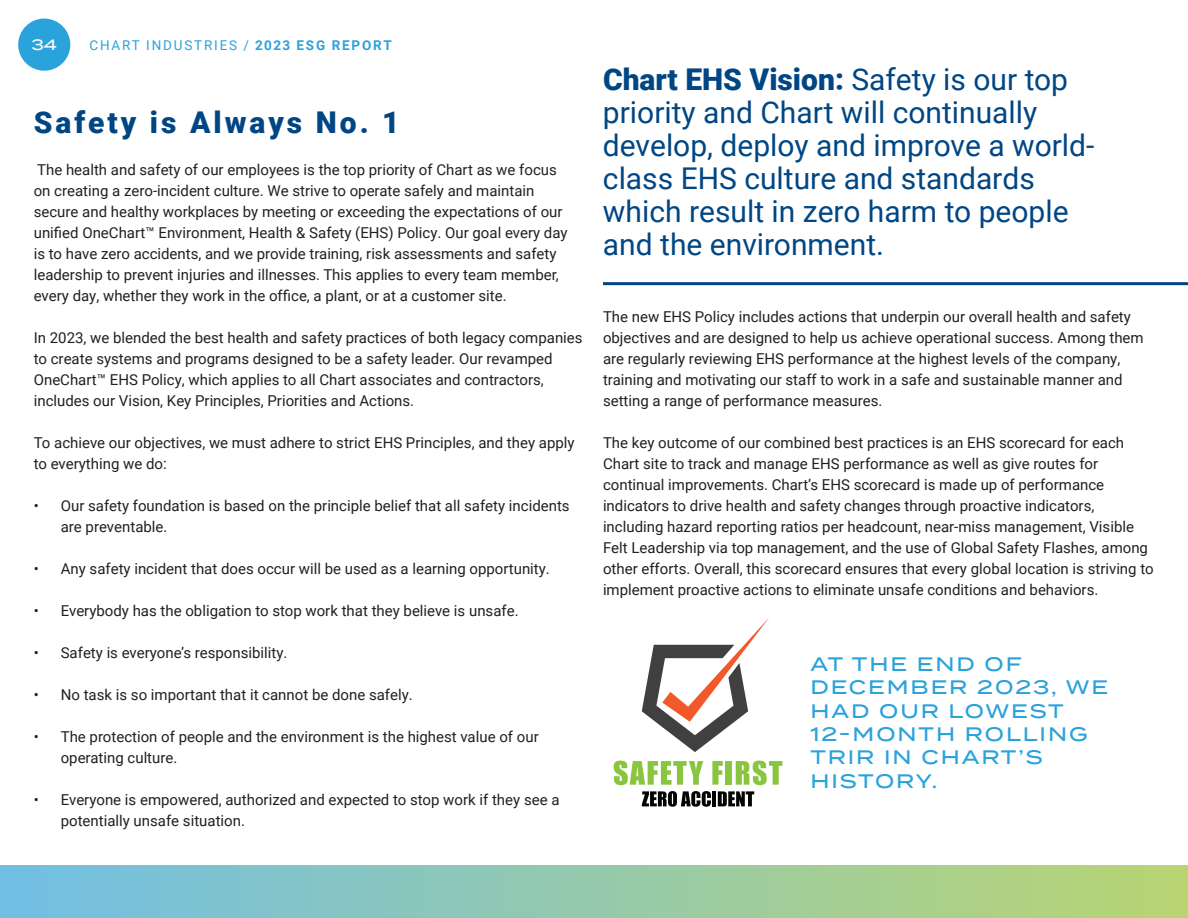
<style>
.page{position:relative;width:1188px;height:918px;background:#fff}
.page>*{position:absolute;margin:0;border:0;box-sizing:border-box;transform-origin:0 0}
.t1{font:30px/33px "Roboto";color:#004684}
.t2{font:900 30px "Roboto";letter-spacing:.1em;color:#004684}
.Subhead{font:500 19.5px/23.4px "Termina";letter-spacing:.1em;color:#2aa2db}
.t3{font:15px/21px "Roboto";color:#231f20}
.t4{font:500 15px "Termina";color:#fff}
.t5{font:13.5px "Roboto";letter-spacing:.135em;color:#2aa2db}
.s1{font-weight:700}
.s2{font-weight:900}
</style>
<div class="page">
<div style="left:18px;top:19px;width:52px;height:52px;background:#2aa2db;border-radius:50%"></div>
<hr style="left:603px;top:282px;width:585px;height:3px;background:#004684">
<svg style="left:642px;top:618px;width:127px;height:134px"></svg>
<svg style="left:614px;top:761px;width:89px;height:24px"></svg>
<svg style="left:712px;top:761px;width:11px;height:24px"></svg>
<div style="left:726px;top:761px;width:6px;height:24px;background:#8ac53f"></div>
<svg style="left:736px;top:761px;width:46px;height:24px"></svg>
<svg style="left:642px;top:791px;width:69px;height:16px"></svg>
<hr style="left:712px;top:791px;width:4px;height:15px;background:#040503">
<svg style="left:718px;top:791px;width:36px;height:15px"></svg>
<p class="t4" style="left:32px;top:34px;width:27px">34</p>
<p class="t5" style="left:89px;top:36px;width:304px">CHART INDUSTRIES / <span class="s1">2023 ESG REPORT</span></p>
<p class="t2" style="left:34px;top:102px;width:367px">Safety is Always No. 1</p>
<p class="t3" style="left:34px;top:159px;width:535px">The health and safety of our employees is the top priority of Chart as we focus on creating a zero-incident culture. We strive to operate safely and maintain secure and healthy workplaces by meeting or exceeding the expectations of our unified OneChart™ Environment, Health &amp; Safety (EHS) Policy. Our goal every day is to have zero accidents, and we provide training, risk assessments and safety leadership to prevent injuries and illnesses. This applies to every team member, every day, whether they work in the office, a plant, or at a customer site.</p>
<p class="t3" style="left:34px;top:327px;width:550px">In 2023, we blended the best health and safety practices of both legacy companies to create systems and programs designed to be a safety leader. Our revamped OneChart™ EHS Policy, which applies to all Chart associates and contractors, includes our Vision, Key Principles, Priorities and Actions.</p>
<p class="t3" style="left:34px;top:432px;width:542px">To achieve our objectives, we must adhere to strict EHS Principles, and they apply to everything we do:</p>
<p class="t3" style="left:61px;top:495px;width:510px;text-indent:-27px">• Our safety foundation is based on the principle belief that all safety incidents are preventable.</p>
<p class="t3" style="left:34px;top:558px;width:518px">• Any safety incident that does occur will be used as a learning opportunity.</p>
<p class="t3" style="left:34px;top:600px;width:486px">• Everybody has the obligation to stop work that they believe is unsafe.</p>
<p class="t3" style="left:34px;top:642px;width:255px">• Safety is everyone’s responsibility.</p>
<p class="t3" style="left:34px;top:684px;width:381px">• No task is so important that it cannot be done safely.</p>
<p class="t3" style="left:61px;top:726px;width:480px;text-indent:-27px">• The protection of people and the environment is the highest value of our operating culture.</p>
<p class="t3" style="left:61px;top:789px;width:500px;text-indent:-27px">• Everyone is empowered, authorized and expected to stop work if they see a potentially unsafe situation.</p>
<p class="t1" style="left:603px;top:61px;width:493px"><span class="s2">Chart EHS Vision:</span> Safety is our top priority and Chart will continually develop, deploy and improve a world&shy;class EHS culture and standards which result in zero harm to people and the environment.</p>
<p class="t3" style="left:603px;top:305px;width:542px">The new EHS Policy includes actions that underpin our overall health and safety objectives and are designed to help us achieve operational success. Among them are regularly reviewing EHS performance at the highest levels of the company, training and motivating our staff to work in a safe and sustainable manner and setting a range of performance measures.</p>
<p class="t3" style="left:603px;top:431px;width:552px">The key outcome of our combined best practices is an EHS scorecard for each Chart site to track and manage EHS performance as well as give routes for continual improvements. Chart’s EHS scorecard is made up of performance indicators to drive health and safety changes through proactive indicators, including hazard reporting ratios per headcount, near-miss management, Visible Felt Leadership via top management, and the use of Global Safety Flashes, among other efforts. Overall, this scorecard ensures that every global location is striving to implement proactive actions to eliminate unsafe conditions and behaviors.</p>
<p class="Subhead" style="left:810px;top:652px;width:299px">AT THE END OF<br>DECEMBER 2023, WE<br>HAD OUR LOWEST<br>12-MONTH ROLLING<br>TRIR IN CHART’S<br>HISTORY.</p>
</div>
